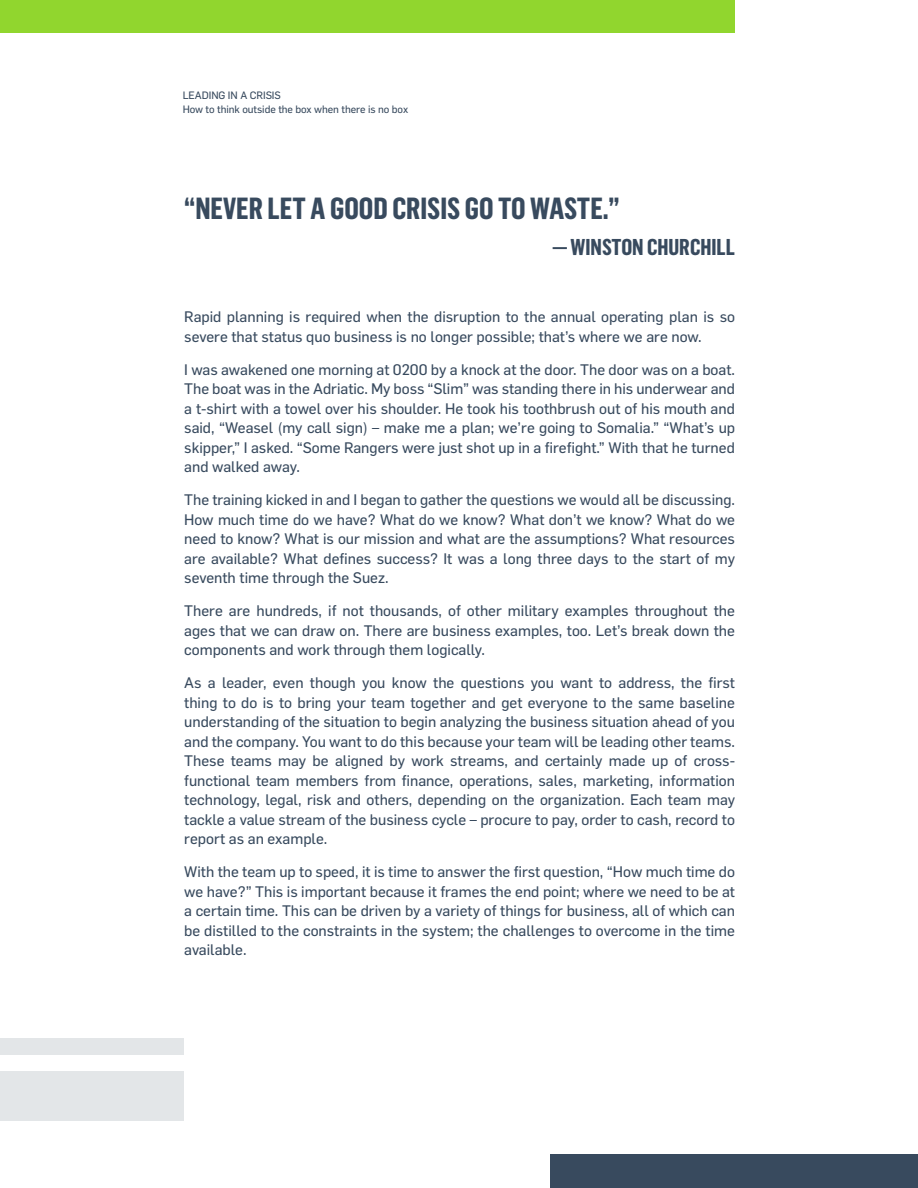
<style>
.page{position:relative;width:918px;height:1188px;background:#fff}
.page>*{position:absolute;margin:0;border:0;box-sizing:border-box;transform-origin:0 0}
.Subhead{font:700 30px "Flama Condensed";color:#384a5e}
.Subhead-2{font:700 22.5px "Flama Condensed";color:#384a5e}
.Body_single_column{font:15px/19.5px "Flama Basic";color:#384a5e;text-align:justify}
.t1{font:10.5px "Flama Basic";letter-spacing:-.005em;color:#384a5e}
</style>
<div class="page">
<div style="left:0;top:0;width:734px;height:33px;background:#91d62e"></div>
<div style="left:551px;top:1155px;width:367px;height:33px;background:#384a5e"></div>
<div style="left:0;top:1038px;width:184px;height:16px;background:#e3e6e8"></div>
<div style="left:0;top:1071px;width:184px;height:49px;background:#e3e6e8"></div>
<p class="t1" style="left:183px;top:88px;width:100px">LEADING IN A CRISIS</p>
<p class="t1" style="left:183px;top:102px;width:227px">How to think outside the box when there is no box</p>
<p class="Subhead" style="left:184px;top:190px;width:437px">“NEVER LET A GOOD CRISIS GO TO WASTE.”</p>
<p class="Subhead-2" style="left:553px;top:233px;width:184px">— WINSTON CHURCHILL</p>
<p class="Body_single_column" style="left:184px;top:306px;width:552px">Rapid planning is required when the disruption to the annual operating plan is so severe that status quo business is no longer possible; that’s where we are now.</p>
<p class="Body_single_column" style="left:184px;top:359px;width:552px">I was awakened one morning at 0200 by a knock at the door. The door was on a boat.<br>The boat was in the Adriatic. My boss “Slim” was standing there in his underwear and a t-shirt with a towel over his shoulder. He took his toothbrush out of his mouth and said, “Weasel (my call sign) – make me a plan; we’re going to Somalia.” “What’s up skipper,” I asked. “Some Rangers were just shot up in a firefight.” With that he turned and walked away.</p>
<p class="Body_single_column" style="left:184px;top:489px;width:552px">The training kicked in and I began to gather the questions we would all be discussing.<br>How much time do we have? What do we know? What don’t we know? What do we need to know? What is our mission and what are the assumptions? What resources are available? What defines success? It was a long three days to the start of my seventh time through the Suez.</p>
<p class="Body_single_column" style="left:184px;top:600px;width:552px">There are hundreds, if not thousands, of other military examples throughout the ages that we can draw on. There are business examples, too. Let’s break down the components and work through them logically.</p>
<p class="Body_single_column" style="left:184px;top:672px;width:552px">As a leader, even though you know the questions you want to address, the first thing to do is to bring your team together and get everyone to the same baseline understanding of the situation to begin analyzing the business situation ahead of you and the company. You want to do this because your team will be leading other teams.<br>These teams may be aligned by work streams, and certainly made up of cross&shy;functional team members from finance, operations, sales, marketing, information technology, legal, risk and others, depending on the organization. Each team may tackle a value stream of the business cycle – procure to pay, order to cash, record to report as an example.</p>
<p class="Body_single_column" style="left:184px;top:861px;width:552px">With the team up to speed, it is time to answer the first question, “How much time do we have?” This is important because it frames the end point; where we need to be at a certain time. This can be driven by a variety of things for business, all of which can be distilled to the constraints in the system; the challenges to overcome in the time available.</p>
</div>
